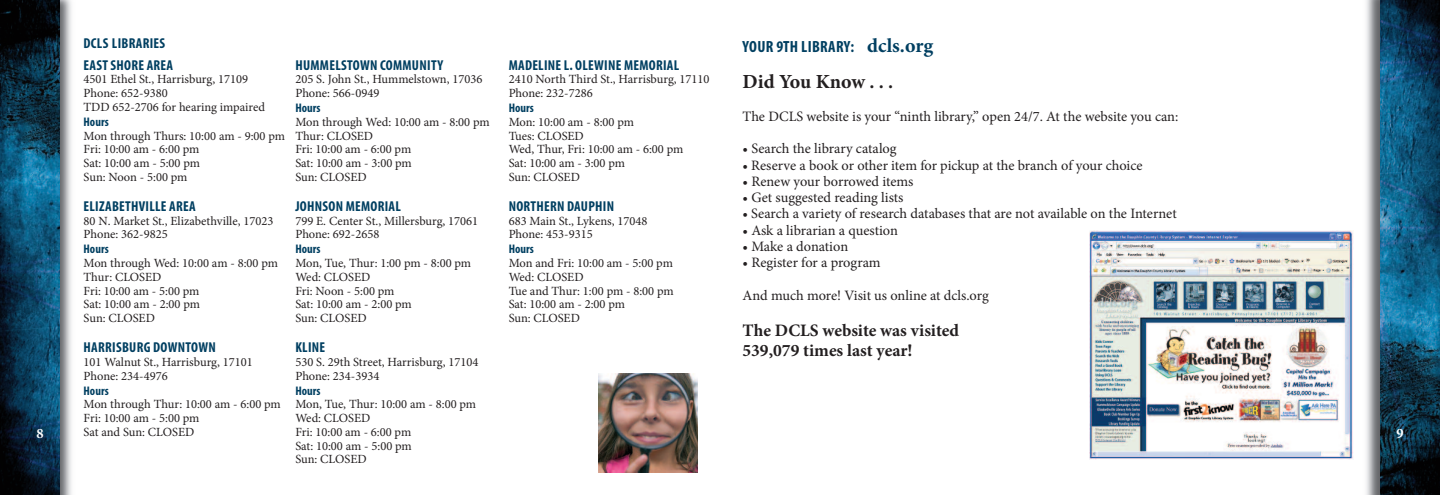
<style>
.page{position:relative;width:1440px;height:495px;background:#fff}
.page>*{position:absolute;margin:0;border:0;box-sizing:border-box;transform-origin:0 0}
.t1{font:700 20px "Minion Pro";letter-spacing:-.005em;color:#231f20}
.t2{font:700 17.5px/20px "Minion Pro";color:#231f20}
.t3{font:700 condensed 16.25px "Myriad Pro";letter-spacing:.02em;color:#003f61}
.t4{font:14.38px "Minion Pro";color:#231f20}
.t5{font:700 condensed 14.38px/21.4px "Myriad Pro";letter-spacing:.02em;color:#003f61}
.t6{font:700 14.38px "Minion Pro";color:#fff}
.t7{font:12.5px/13.8px "Minion Pro";color:#231f20}
.t8{font:700 condensed 12.5px "Myriad Pro";color:#003f61}
.s1{font-family:"Minion Pro";font-stretch:normal;font-size:20px}
</style>
<div class="page">
<img style="left:1366px;top:0;width:14px;height:495px">
<img style="left:1380px;top:0;width:60px;height:495px">
<img style="left:1089px;top:230px;width:264px;height:230px">
<img style="left:60px;top:0;width:12px;height:495px">
<img style="left:0;top:0;width:60px;height:495px">
<img style="left:599px;top:374px;width:99px;height:98px">
<p class="t6" style="left:36px;top:428px;width:9px">8</p>
<p class="t5" style="left:84px;top:34px;width:91px">DCLS LIBRARIES<br>EAST SHORE AREA</p>
<p class="t7" style="left:84px;top:74px;width:183px">4501 ethel St., harrisburg, 17109 phone: 652-9380<br>tDD 652-2706 for hearing impaired</p>
<p class="t8" style="left:84px;top:117px;width:27px">Hours</p>
<p class="t7" style="left:84px;top:130px;width:203px">mon through thurs: 10:00 am - 9:00 pm<br>Fri: 10:00 am - 6:00 pm<br>Sat: 10:00 am - 5:00 pm<br>Sun: noon - 5:00 pm</p>
<p class="t5" style="left:84px;top:197px;width:114px">ELIZABETHVILLE AREA</p>
<p class="t7" style="left:84px;top:215px;width:191px">80 n. market St., elizabethville, 17023 phone: 362-9825</p>
<p class="t8" style="left:84px;top:245px;width:27px">Hours</p>
<p class="t7" style="left:84px;top:257px;width:196px">mon through Wed: 10:00 am - 8:00 pm thur: CLoSeD<br>Fri: 10:00 am - 5:00 pm<br>Sat: 10:00 am - 2:00 pm<br>Sun: CLoSeD</p>
<p class="t5" style="left:84px;top:338px;width:134px">HARRISBURG DOWNTOWN</p>
<p class="t7" style="left:84px;top:356px;width:171px">101 Walnut St., harrisburg, 17101 phone: 234-4976</p>
<p class="t8" style="left:84px;top:386px;width:27px">Hours</p>
<p class="t7" style="left:84px;top:399px;width:199px">mon through thur: 10:00 am - 6:00 pm<br>Fri: 10:00 am - 5:00 pm<br>Sat and Sun: CLoSeD</p>
<p class="t5" style="left:295px;top:55px;width:149px">HUMMELSTOWN COMMUNITY</p>
<p class="t7" style="left:295px;top:74px;width:189px">205 S. John St., hummelstown, 17036 phone: 566-0949</p>
<p class="t8" style="left:295px;top:104px;width:27px">Hours</p>
<p class="t7" style="left:295px;top:116px;width:196px">mon through Wed: 10:00 am - 8:00 pm thur: CLoSeD<br>Fri: 10:00 am - 6:00 pm<br>Sat: 10:00 am - 3:00 pm<br>Sun: CLoSeD</p>
<p class="t5" style="left:295px;top:197px;width:107px">JOHNSON MEMORIAL</p>
<p class="t7" style="left:295px;top:215px;width:184px">799 e. Center St., millersburg, 17061 phone: 692-2658</p>
<p class="t8" style="left:295px;top:245px;width:27px">Hours</p>
<p class="t7" style="left:295px;top:257px;width:177px">mon, tue, thur: 1:00 pm - 8:00 pm<br>Wed: CLoSeD<br>Fri: noon - 5:00 pm<br>Sat: 10:00 am - 2:00 pm<br>Sun: CLoSeD</p>
<p class="t5" style="left:295px;top:338px;width:31px">KLINE</p>
<p class="t7" style="left:295px;top:356px;width:185px">530 S. 29th Street, harrisburg, 17104 phone: 234-3934</p>
<p class="t8" style="left:295px;top:386px;width:27px">Hours</p>
<p class="t7" style="left:295px;top:399px;width:182px">mon, tue, thur: 10:00 am - 8:00 pm<br>Wed: CLoSeD<br>Fri: 10:00 am - 6:00 pm<br>Sat: 10:00 am - 5:00 pm<br>Sun: CLoSeD</p>
<p class="t5" style="left:509px;top:55px;width:172px">MADELINE L.OLEWINE MEMORIAL</p>
<p class="t7" style="left:509px;top:74px;width:202px">2410 north third St., harrisburg, 17110 phone: 232-7286</p>
<p class="t8" style="left:509px;top:104px;width:27px">Hours</p>
<p class="t7" style="left:509px;top:116px;width:176px">mon: 10:00 am - 8:00 pm<br>tues: CLoSeD<br>Wed, thur, Fri: 10:00 am - 6:00 pm<br>Sat: 10:00 am - 3:00 pm<br>Sun: CLoSeD</p>
<p class="t5" style="left:509px;top:197px;width:107px">NORTHERN DAUPHIN</p>
<p class="t7" style="left:509px;top:215px;width:140px">683 main St., Lykens, 17048 phone: 453-9315</p>
<p class="t8" style="left:509px;top:245px;width:27px">Hours</p>
<p class="t7" style="left:509px;top:257px;width:167px">mon and Fri: 10:00 am - 5:00 pm<br>Wed: CLoSeD<br>tue and thur: 1:00 pm - 8:00 pm<br>Sat: 10:00 am - 2:00 pm<br>Sun: CLoSeD</p>
<h3 class="t3" style="left:742px;top:41px;width:192px">YOUR 9TH LIBRARY: <span class="s1">dcls.org</span></h3>
<h1 class="t1" style="left:742px;top:74px;width:152px">Did You Know . . .</h1>
<p class="t4" style="left:742px;top:111px;width:437px">the DCLS website is your “ninth library,” open 24/7. at the website you can:</p>
<p class="t4" style="left:742px;top:143px;width:156px">• Search the library catalog</p>
<p class="t4" style="left:742px;top:159px;width:402px">• reserve a book or other item for pickup at the branch of your choice</p>
<p class="t4" style="left:742px;top:176px;width:173px">• renew your borrowed items</p>
<p class="t4" style="left:742px;top:192px;width:163px">• Get suggested reading lists</p>
<p class="t4" style="left:742px;top:208px;width:436px">• Search a variety of research databases that are not available on the internet</p>
<p class="t4" style="left:742px;top:224px;width:157px">• ask a librarian a question</p>
<p class="t4" style="left:742px;top:241px;width:107px">• make a donation</p>
<p class="t4" style="left:742px;top:257px;width:140px">• register for a program</p>
<p class="t4" style="left:742px;top:289px;width:248px">and much more! Visit us online at dcls.org</p>
<h2 class="t2" style="left:742px;top:322px;width:218px">The DCLS website was visited<br>539,079 times last year!</h2>
<p class="t6" style="left:1396px;top:428px;width:9px">9</p>
</div>
